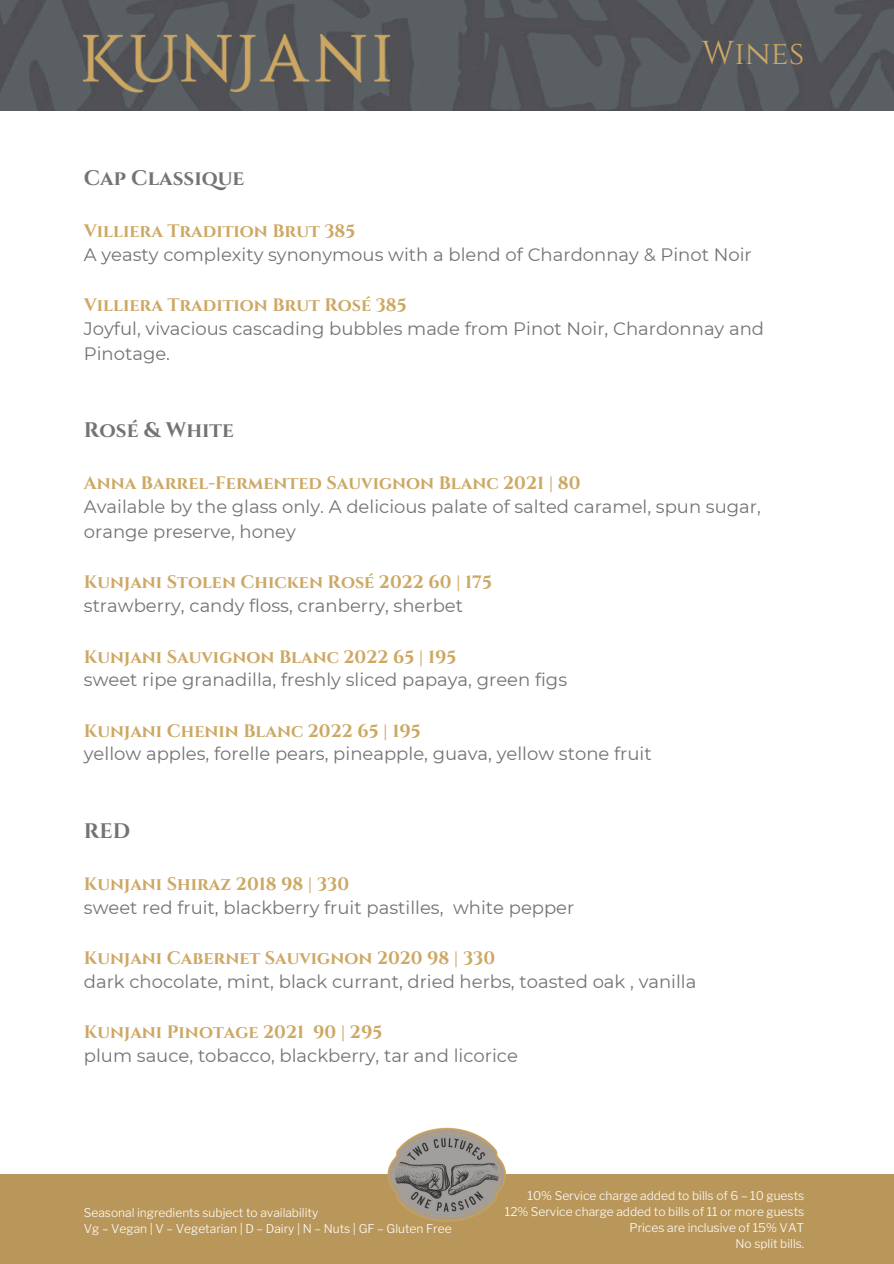
<style>
.page{position:relative;width:894px;height:1264px;background:#fff}
.page>*{position:absolute;margin:0;border:0;box-sizing:border-box;transform-origin:0 0}
.t1{font:33px "Cinzel";color:#cda864}
.t2{font:700 21px "Cinzel";color:#737373}
.t3{font:18px/23.7px "Montserrat";color:#737373}
.t4{font:300 12px "Libre Franklin";color:#fff}
.s1{font-family:"Cinzel";font-weight:700;color:#cda864}
</style>
<div class="page">
<div style="left:0;top:1174px;width:893px;height:89px;background:#b9975b"></div>
<img style="left:387px;top:1127px;width:119px;height:95px">
<img style="left:0;top:0;width:893px;height:110px">
<img style="left:84px;top:34px;width:305px;height:59px">
<h4 class="t1" style="left:701px;top:32px;width:104px">Wines</h4>
<h4 class="t2" style="left:84px;top:165px;width:162px">Cap Classique</h4>
<h2 class="t3" style="left:84px;top:219px;width:669px"><span class="s1">Villiera Tradition Brut 385<br></span>A yeasty complexity synonymous with a blend of Chardonnay &amp; Pinot Noir</h2>
<h4 class="t3" style="left:84px;top:293px;width:681px;line-height:24.2px"><span class="s1">Villiera Tradition Brut Rosé 385<br></span>Joyful, vivacious cascading bubbles made from Pinot Noir, Chardonnay and<br>Pinotage.</h4>
<h4 class="t2" style="left:84px;top:417px;width:151px">Rosé &amp; White</h4>
<h4 class="t3" style="left:84px;top:470px;width:678px;line-height:24.2px"><span class="s1">Anna Barrel-Fermented Sauvignon Blanc 2021 | 80<br></span>Available by the glass only. A delicious palate of salted caramel, spun sugar, orange preserve, honey</h4>
<p class="t3" style="left:84px;top:570px;width:409px"><span class="s1">Kunjani Stolen Chicken Rosé 2022 60 | 175 </span>strawberry, candy floss, cranberry, sherbet</p>
<p class="t3" style="left:84px;top:644px;width:484px"><span class="s1">Kunjani Sauvignon Blanc 2022 65 | 195<br></span>sweet ripe granadilla, freshly sliced papaya, green figs</p>
<p class="t3" style="left:84px;top:718px;width:569px"><span class="s1">Kunjani Chenin Blanc 2022 65 | 195<br></span>yellow apples, forelle pears, pineapple, guava, yellow stone fruit</p>
<p class="t2" style="left:84px;top:817px;width:48px">RED</p>
<p class="t3" style="left:84px;top:871px;width:492px"><span class="s1">Kunjani Shiraz 2018 98 | 330<br></span>sweet red fruit, blackberry fruit pastilles, white pepper</p>
<p class="t3" style="left:84px;top:945px;width:614px"><span class="s1">Kunjani Cabernet Sauvignon 2020 98 | 330<br></span>dark chocolate, mint, black currant, dried herbs, toasted oak , vanilla</p>
<p class="t3" style="left:84px;top:1020px;width:435px"><span class="s1">Kunjani Pinotage 2021 90 | 295<br></span>plum sauce, tobacco, blackberry, tar and licorice</p>
<p class="t4" style="left:84px;top:1205px;width:236px">Seasonal ingredients subject to availability</p>
<h1 class="t4" style="left:84px;top:1221px;width:369px">Vg – Vegan | V – Vegetarian | D – Dairy | N – Nuts | GF – Gluten Free</h1>
<h3 class="t4" style="left:527px;top:1187px;width:278px">10% Service charge added to bills of 6 – 10 guests</h3>
<h4 class="t4" style="left:504px;top:1203px;width:301px">12% Service charge added to bills of 11 or more guests</h4>
<h4 class="t4" style="left:629px;top:1219px;width:176px">Prices are inclusive of 15% VAT</h4>
<h3 class="t4" style="left:735px;top:1235px;width:70px">No split bills.</h3>
</div>
